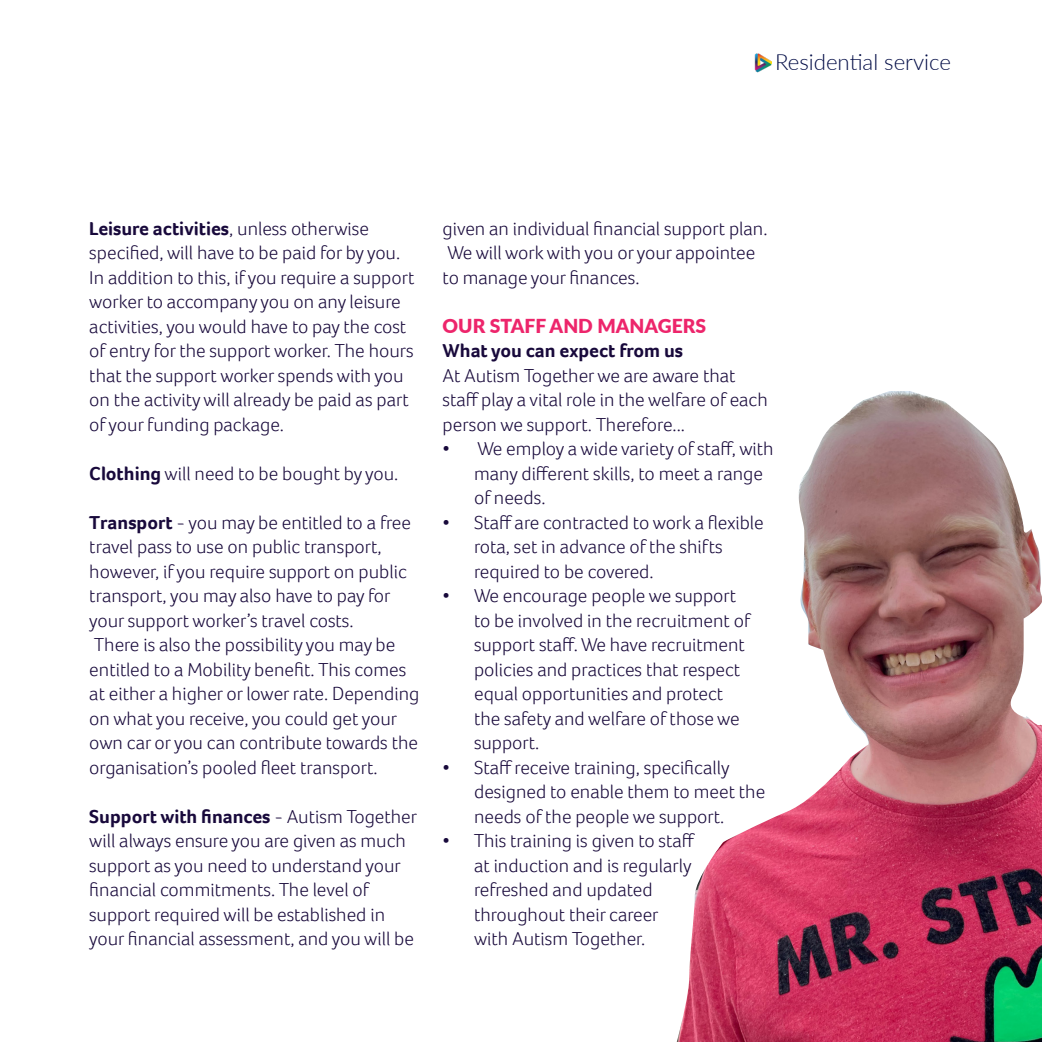
<style>
.page{position:relative;width:1042px;height:1042px;background:#fff}
.page>*{position:absolute;margin:0;border:0;box-sizing:border-box;transform-origin:0 0}
.t1{font:300 22.22px "Lato";color:#020c46}
.t2{font:300 19.25px/24.5px "Foco";color:#18093b}
.t3{font:700 19.25px "Foco";color:#18093b}
.t4{font:900 19.25px "Lato";color:#ed256b}
.s1{font-weight:700}
</style>
<div class="page">
<img style="left:754px;top:53px;width:17px;height:20px">
<img style="left:677px;top:391px;width:365px;height:651px">
<p class="t1" style="left:775px;top:46px;width:177px">Residential service</p>
<p class="t2" style="left:89px;top:216px;width:327px"><span class="s1">Leisure activities</span>, unless otherwise specified, will have to be paid for by you.<br>In addition to this, if you require a support worker to accompany you on any leisure activities, you would have to pay the cost of entry for the support worker. The hours that the support worker spends with you on the activity will already be paid as part of your funding package.</p>
<p class="t2" style="left:89px;top:461px;width:311px"><span class="s1">Clothing</span> will need to be bought by you.</p>
<p class="t2" style="left:89px;top:510px;width:323px"><span class="s1">Transport</span> - you may be entitled to a free travel pass to use on public transport, however, if you require support on public transport, you may also have to pay for your support worker’s travel costs.</p>
<p class="t2" style="left:89px;top:632px;width:331px">There is also the possibility you may be entitled to a Mobility benefit. This comes at either a higher or lower rate. Depending on what you receive, you could get your own car or you can contribute towards the organisation’s pooled fleet transport.</p>
<p class="t2" style="left:89px;top:804px;width:329px"><span class="s1">Support with finances</span> - Autism Together will always ensure you are given as much support as you need to understand your financial commitments. The level of support required will be established in your financial assessment, and you will be</p>
<p class="t2" style="left:442px;top:216px;width:326px">given an individual financial support plan.</p>
<p class="t2" style="left:442px;top:240px;width:314px">We will work with you or your appointee to manage your finances.</p>
<p class="t4" style="left:442px;top:311px;width:265px">OUR STAFF AND MANAGERS</p>
<p class="t3" style="left:442px;top:338px;width:242px">What you can expect from us</p>
<p class="t2" style="left:442px;top:363px;width:327px">At Autism Together we are aware that staff play a vital role in the welfare of each person we support. Therefore...</p>
<p class="t2" style="left:474px;top:436px;width:301px;text-indent:-32px">• We employ a wide variety of staff, with many different skills, to meet a range of needs.</p>
<p class="t2" style="left:474px;top:510px;width:291px;text-indent:-32px">• Staff are contracted to work a flexible rota, set in advance of the shifts required to be covered.</p>
<p class="t2" style="left:474px;top:583px;width:278px;text-indent:-32px">• We encourage people we support to be involved in the recruitment of support staff. We have recruitment policies and practices that respect equal opportunities and protect the safety and welfare of those we support.</p>
<p class="t2" style="left:474px;top:755px;width:293px;text-indent:-32px">• Staff receive training, specifically designed to enable them to meet the needs of the people we support.</p>
<p class="t2" style="left:474px;top:828px;width:222px;text-indent:-32px">• This training is given to staff at induction and is regularly refreshed and updated throughout their career with Autism Together.</p>
</div>
